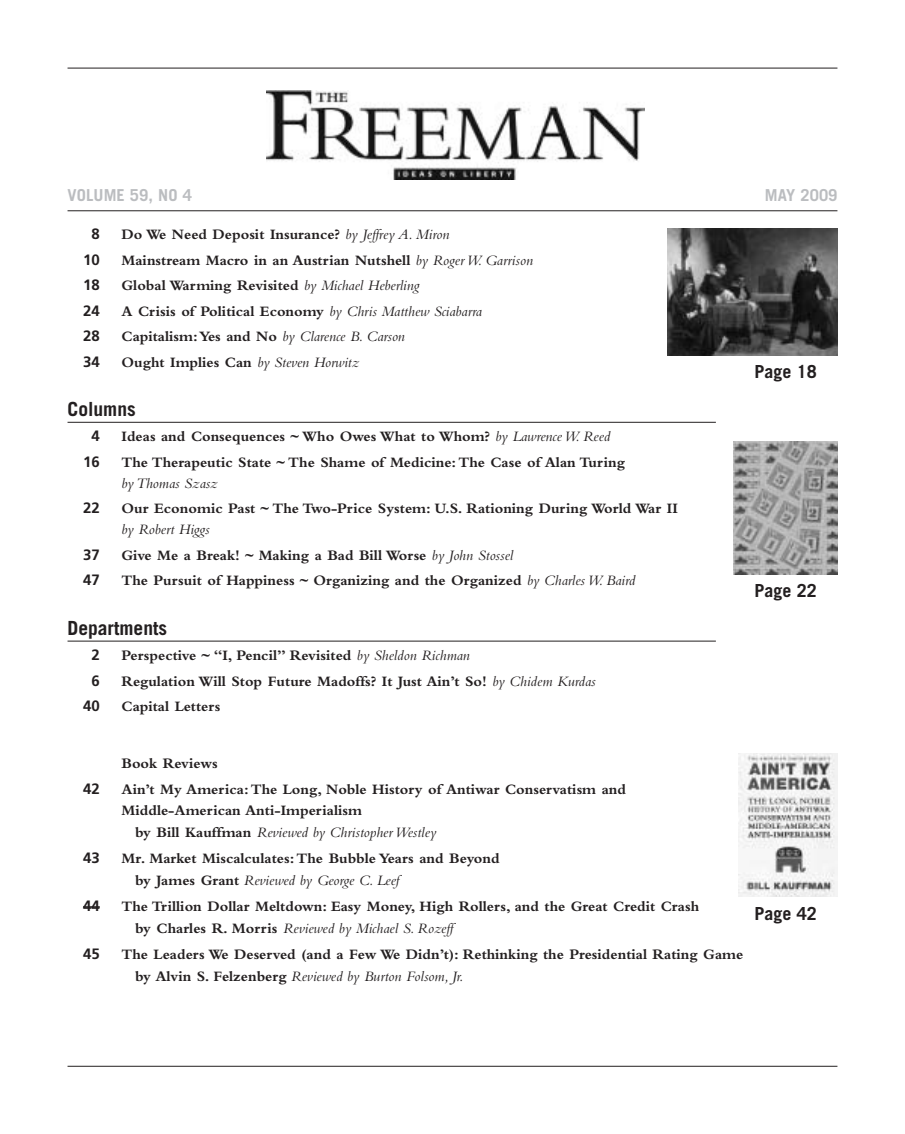
<style>
.page{position:relative;width:905px;height:1134px;background:#fff}
.page>*{position:absolute;margin:0;border:0;box-sizing:border-box;transform-origin:0 0}
.t1{font:700 19.5px "Trade Gothic";color:#231f20}
.t2{font:700 18px "Trade Gothic";color:#231f20}
.t3{font:700 16.5px "Trade Gothic";letter-spacing:.005em;color:#bbbdc0}
.t4{font:700 15px/22.5px "Bembo";color:#231f20}
.t5{font:italic 15px "Bembo";color:#231f20}
.t6{font:700 15px "Frutiger";color:#231f20}
.s1{font-weight:400;font-style:italic}
.s2{font-weight:700;font-style:normal}
</style>
<div class="page">
<hr style="left:68px;top:422px;width:648px;height:1px;background:#231f20">
<hr style="left:68px;top:641px;width:648px;height:1px;background:#231f20">
<svg style="left:83px;top:906px;width:17px;height:2px"></svg>
<hr style="left:68px;top:1066px;width:769px;height:1px;background:#231f20">
<hr style="left:68px;top:68px;width:769px;height:1px;background:#231f20">
<hr style="left:68px;top:211px;width:769px;height:1px;background:#231f20">
<img style="left:267px;top:91px;width:378px;height:89px">
<img style="left:734px;top:441px;width:103px;height:133px">
<img style="left:667px;top:229px;width:170px;height:127px">
<img style="left:738px;top:753px;width:99px;height:144px">
<p class="t3" style="left:68px;top:189px;width:126px">VOLUME 59, NO 4</p>
<p class="t3" style="left:764px;top:189px;width:74px">MAY 2009</p>
<p class="t6" style="left:91px;top:228px;width:10px">8</p>
<p class="t4" style="left:121px;top:224px;width:329px">Do We Need Deposit Insurance? <span class="s1">by Jeffrey A. Miron</span></p>
<p class="t6" style="left:83px;top:253px;width:18px">10</p>
<p class="t4" style="left:121px;top:250px;width:413px">Mainstream Macro in an Austrian Nutshell <span class="s1">by Roger W. Garrison</span></p>
<p class="t6" style="left:83px;top:279px;width:18px">18</p>
<p class="t4" style="left:121px;top:275px;width:299px">Global Warming Revisited <span class="s1">by Michael Heberling</span></p>
<p class="t6" style="left:83px;top:304px;width:18px">24</p>
<p class="t4" style="left:121px;top:301px;width:362px">A Crisis of Political Economy <span class="s1">by Chris Matthew Sciabarra</span></p>
<p class="t6" style="left:83px;top:330px;width:18px">28</p>
<p class="t4" style="left:121px;top:326px;width:285px">Capitalism:Yes and No <span class="s1">by Clarence B. Carson</span></p>
<p class="t6" style="left:83px;top:355px;width:18px">34</p>
<p class="t4" style="left:121px;top:352px;width:239px">Ought Implies Can <span class="s1">by Steven Horwitz</span></p>
<h1 class="t1" style="left:68px;top:402px;width:70px">Columns</h1>
<p class="t6" style="left:91px;top:430px;width:10px">4</p>
<p class="t4" style="left:121px;top:427px;width:490px">Ideas and Consequences ~ Who Owes What to Whom? <span class="s1">by Lawrence W. Reed</span></p>
<p class="t6" style="left:83px;top:456px;width:18px">16</p>
<p class="t4" style="left:121px;top:452px;width:505px">The Therapeutic State ~ The Shame of Medicine:The Case of Alan Turing</p>
<p class="t5" style="left:121px;top:478px;width:98px">by Thomas Szasz</p>
<p class="t6" style="left:83px;top:502px;width:18px">22</p>
<p class="t4" style="left:121px;top:499px;width:557px">Our Economic Past ~ The Two-Price System: U.S. Rationing During World War II</p>
<p class="t5" style="left:121px;top:524px;width:90px">by Robert Higgs</p>
<p class="t6" style="left:83px;top:549px;width:18px">37</p>
<p class="t4" style="left:121px;top:545px;width:393px">Give Me a Break! ~ Making a Bad Bill Worse <span class="s1">by John Stossel</span></p>
<p class="t6" style="left:83px;top:574px;width:18px">47</p>
<p class="t4" style="left:121px;top:571px;width:515px">The Pursuit of Happiness ~ Organizing and the Organized <span class="s1">by Charles W. Baird</span></p>
<h1 class="t1" style="left:68px;top:621px;width:101px">Departments</h1>
<p class="t6" style="left:91px;top:649px;width:10px">2</p>
<p class="t4" style="left:121px;top:646px;width:350px">Perspective ~ “I, Pencil” Revisited <span class="s1">by Sheldon Richman</span></p>
<p class="t6" style="left:91px;top:674px;width:10px">6</p>
<p class="t4" style="left:122px;top:671px;width:475px">Regulation Will Stop Future Madoffs? It Just Ain’t So! <span class="s1">by Chidem Kurdas</span></p>
<p class="t6" style="left:83px;top:700px;width:18px">40</p>
<p class="t4" style="left:121px;top:697px;width:100px">Capital Letters</p>
<p class="t2" style="left:754px;top:365px;width:64px">Page 18</p>
<p class="t2" style="left:754px;top:584px;width:64px">Page 22</p>
<p class="t4" style="left:121px;top:754px;width:98px">Book Reviews</p>
<p class="t6" style="left:83px;top:782px;width:18px">42</p>
<p class="t4" style="left:121px;top:780px;width:506px;line-height:21px">Ain’t My America:The Long, Noble History of Antiwar Conservatism and<br>Middle-American Anti-Imperialism</p>
<p class="t5" style="left:135px;top:827px;width:303px"><span class="s2">by Bill Kauffman</span> Reviewed by Christopher Westley</p>
<p class="t6" style="left:83px;top:851px;width:18px">43</p>
<p class="t4" style="left:135px;top:848px;width:366px;text-indent:-14px">Mr. Market Miscalculates:The Bubble Years and Beyond by James Grant <span class="s1">Reviewed by George C. Leef</span></p>
<p class="t6" style="left:83px;top:899px;width:18px">44</p>
<p class="t4" style="left:135px;top:896px;width:565px;text-indent:-14px">The Trillion Dollar Meltdown: Easy Money, High Rollers, and the Great Credit Crash by Charles R. Morris <span class="s1">Reviewed by Michael S. Rozeff</span></p>
<p class="t6" style="left:83px;top:947px;width:18px">45</p>
<p class="t4" style="left:135px;top:944px;width:609px;text-indent:-14px">The Leaders We Deserved (and a Few We Didn’t): Rethinking the Presidential Rating Game by Alvin S. Felzenberg <span class="s1">Reviewed by Burton Folsom, Jr.</span></p>
<p class="t2" style="left:754px;top:907px;width:64px">Page 42</p>
</div>
